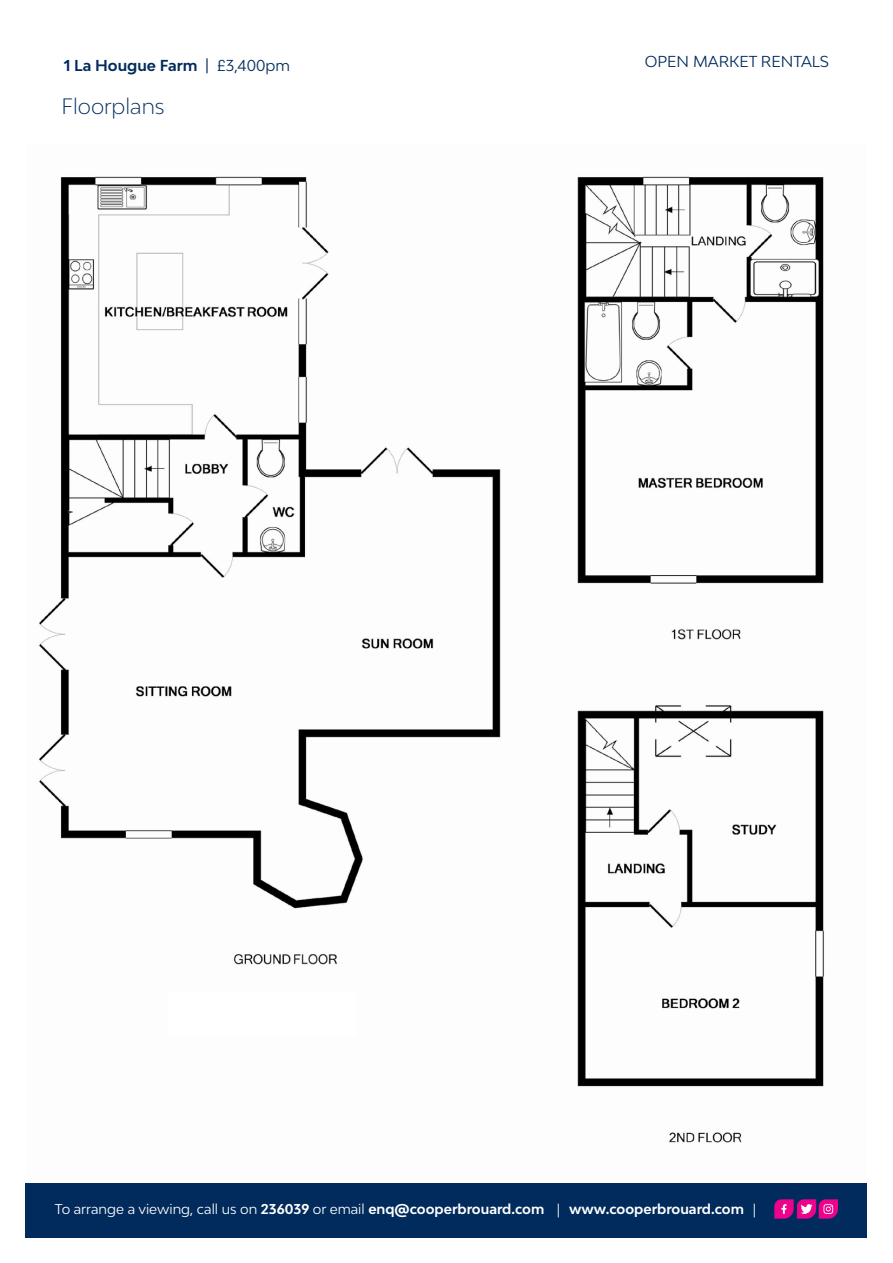
<style>
.page{position:relative;width:893px;height:1263px;background:#fff}
.page>*{position:absolute;margin:0;border:0;box-sizing:border-box;transform-origin:0 0}
.t1{font:300 21px "Bw Modelica";color:#002b5c}
.t2{font:700 15px "Bw Modelica";color:#002b5c}
.t3{font:15px "Bw Modelica";color:#002b5c}
.t4{font:700 13.5px "Bw Modelica";color:#fff}
.s1{font-weight:400}
.s2{font-family:"Open Sans";font-weight:400}
</style>
<div class="page">
<div style="left:26px;top:1183px;width:841px;height:54px;background:#002b5c"></div>
<svg style="left:774px;top:1199px;width:64px;height:20px"></svg>
<img style="left:39px;top:176px;width:785px;height:967px">
<div style="left:168px;top:993px;width:188px;height:44px;background:#fff"></div>
<p class="t2" style="left:64px;top:56px;width:228px">1 La Hougue Farm <span class="s1">| £3,400pm</span></p>
<h1 class="t1" style="left:62px;top:92px;width:105px">Floorplans</h1>
<p class="t3" style="left:645px;top:52px;width:186px">OPEN MARKET RENTALS</p>
<p class="t4" style="left:55px;top:1200px;width:705px"><span class="s1">To arrange a viewing, call us on</span> 236039 <span class="s1">or email</span> enq@cooperbrouard.com <span class="s2">|</span> www.cooperbrouard.com <span class="s2">|</span></p>
</div>
